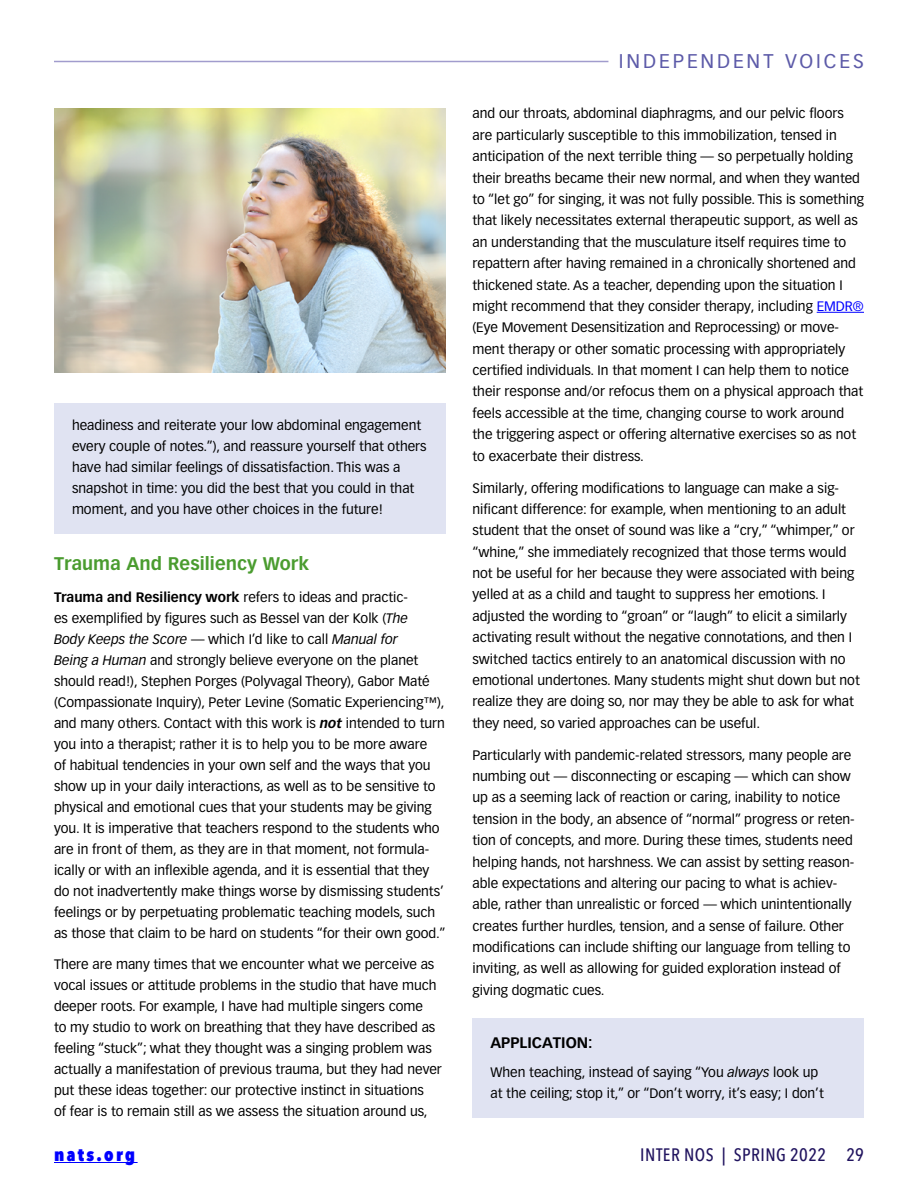
<style>
.page{position:relative;width:918px;height:1188px;background:#fff}
.page>*{position:absolute;margin:0;border:0;box-sizing:border-box;transform-origin:0 0}
.Section_Head_right{font:19.5px "Vectora LT Pro";letter-spacing:.15em;color:#5c5aa8}
.t1{font:700 18px "Vectora LT Pro";letter-spacing:.005em;color:#4a9c2f}
.t2{font:500 18px "Avenir Next Condensed";letter-spacing:.025em;color:#21145f}
.t3{font:800 18px "Avenir Next Condensed";letter-spacing:.13em;color:#00f}
.Shaded_text_H{font:700 15px "Vectora LT Pro";color:#000}
.Shaded_text_spbl{font:13.5px/21.5px "Vectora LT Pro";color:#000}
.s1{font-weight:700}
.s2{font-style:italic}
.s3{font-weight:700;font-style:italic}
.s4{color:#00f}
</style>
<div class="page">
<hr style="left:54px;top:1162px;width:84px;height:1px;background:#00f">
<hr style="left:54px;top:61px;width:810px;height:1px;background:#a19ccd">
<div style="left:608px;top:56px;width:256px;height:15px;background:#fff"></div>
<div style="left:54px;top:403px;width:392px;height:130px;background:#e0e3f2"></div>
<hr style="left:817px;top:312px;width:47px;height:1px;background:#00f">
<div style="left:472px;top:1018px;width:392px;height:50px;background:#e0e3f2"></div>
<div style="left:472px;top:1050px;width:392px;height:68px;background:#e0e3f2"></div>
<img style="left:54px;top:108px;width:392px;height:265px">
<p class="Shaded_text_spbl" style="left:72px;top:415px;width:356px;line-height:21px">headiness and reiterate your low abdominal engagement every couple of notes.”), and reassure yourself that others have had similar feelings of dissatisfaction. This was a snapshot in time: you did the best that you could in that moment, and you have other choices in the future!</p>
<h1 class="t1" style="left:54px;top:553px;width:257px">Trauma And Resiliency Work</h1>
<p class="Shaded_text_spbl" style="left:54px;top:586px;width:393px;line-height:21px"><span class="s1">Trauma and Resiliency work</span> refers to ideas and practic-<br>es exemplified by figures such as Bessel van der Kolk (<span class="s2">The<br>Body Keeps the Score</span> — which I’d like to call <span class="s2">Manual for<br>Being a Human</span> and strongly believe everyone on the planet should read!), Stephen Porges (Polyvagal Theory), Gabor Maté (Compassionate Inquiry), Peter Levine (Somatic Experiencing™), and many others. Contact with this work is <span class="s3">not</span> intended to turn you into a therapist; rather it is to help you to be more aware<br>of habitual tendencies in your own self and the ways that you show up in your daily interactions, as well as to be sensitive to physical and emotional cues that your students may be giving you. It is imperative that teachers respond to the students who are in front of them, as they are in that moment, not formula&shy;ically or with an inflexible agenda, and it is essential that they do not inadvertently make things worse by dismissing students’ feelings or by perpetuating problematic teaching models, such as those that claim to be hard on students “for their own good.”</p>
<p class="Shaded_text_spbl" style="left:54px;top:954px;width:389px;line-height:21px">There are many times that we encounter what we perceive as vocal issues or attitude problems in the studio that have much deeper roots. For example, I have had multiple singers come<br>to my studio to work on breathing that they have described as feeling “stuck”; what they thought was a singing problem was actually a manifestation of previous trauma, but they had never put these ideas together: our protective instinct in situations<br>of fear is to remain still as we assess the situation around us,</p>
<p class="Section_Head_right" style="left:619px;top:50px;width:247px">INDEPENDENT VOICES</p>
<p class="Shaded_text_spbl" style="left:472px;top:103px;width:393px">and our throats, abdominal diaphragms, and our pelvic floors are particularly susceptible to this immobilization, tensed in anticipation of the next terrible thing — so perpetually holding their breaths became their new normal, and when they wanted to “let go” for singing, it was not fully possible. This is something that likely necessitates external therapeutic support, as well as an understanding that the musculature itself requires time to repattern after having remained in a chronically shortened and thickened state. As a teacher, depending upon the situation I might recommend that they consider therapy, including <span class="s4">EMDR® </span>(Eye Movement Desensitization and Reprocessing) or move&shy;ment therapy or other somatic processing with appropriately certified individuals. In that moment I can help them to notice their response and/or refocus them on a physical approach that feels accessible at the time, changing course to work around the triggering aspect or offering alternative exercises so as not to exacerbate their distress.</p>
<p class="Shaded_text_spbl" style="left:472px;top:477px;width:389px">Similarly, offering modifications to language can make a sig&shy;nificant difference: for example, when mentioning to an adult student that the onset of sound was like a “cry,” “whimper,” or “whine,” she immediately recognized that those terms would not be useful for her because they were associated with being yelled at as a child and taught to suppress her emotions. I adjusted the wording to “groan” or “laugh” to elicit a similarly activating result without the negative connotations, and then I switched tactics entirely to an anatomical discussion with no emotional undertones. Many students might shut down but not realize they are doing so, nor may they be able to ask for what they need, so varied approaches can be useful.</p>
<p class="Shaded_text_spbl" style="left:472px;top:744px;width:384px">Particularly with pandemic-related stressors, many people are numbing out — disconnecting or escaping — which can show up as a seeming lack of reaction or caring, inability to notice tension in the body, an absence of “normal” progress or reten&shy;tion of concepts, and more. During these times, students need helping hands, not harshness. We can assist by setting reason&shy;able expectations and altering our pacing to what is achiev&shy;able, rather than unrealistic or forced — which unintentionally creates further hurdles, tension, and a sense of failure. Other modifications can include shifting our language from telling to inviting, as well as allowing for guided exploration instead of giving dogmatic cues.</p>
<p class="Shaded_text_H" style="left:490px;top:1033px;width:104px">APPLICATION:</p>
<p class="Shaded_text_spbl" style="left:490px;top:1061px;width:335px">When teaching, instead of saying “You <span class="s2">always</span> look up at the ceiling; stop it,” or “Don’t worry, it’s easy; I don’t</p>
<h2 class="t3" style="left:54px;top:1144px;width:83px">nats.org</h2>
<h2 class="t2" style="left:640px;top:1144px;width:225px">INTER NOS | SPRING 2022 29</h2>
</div>
